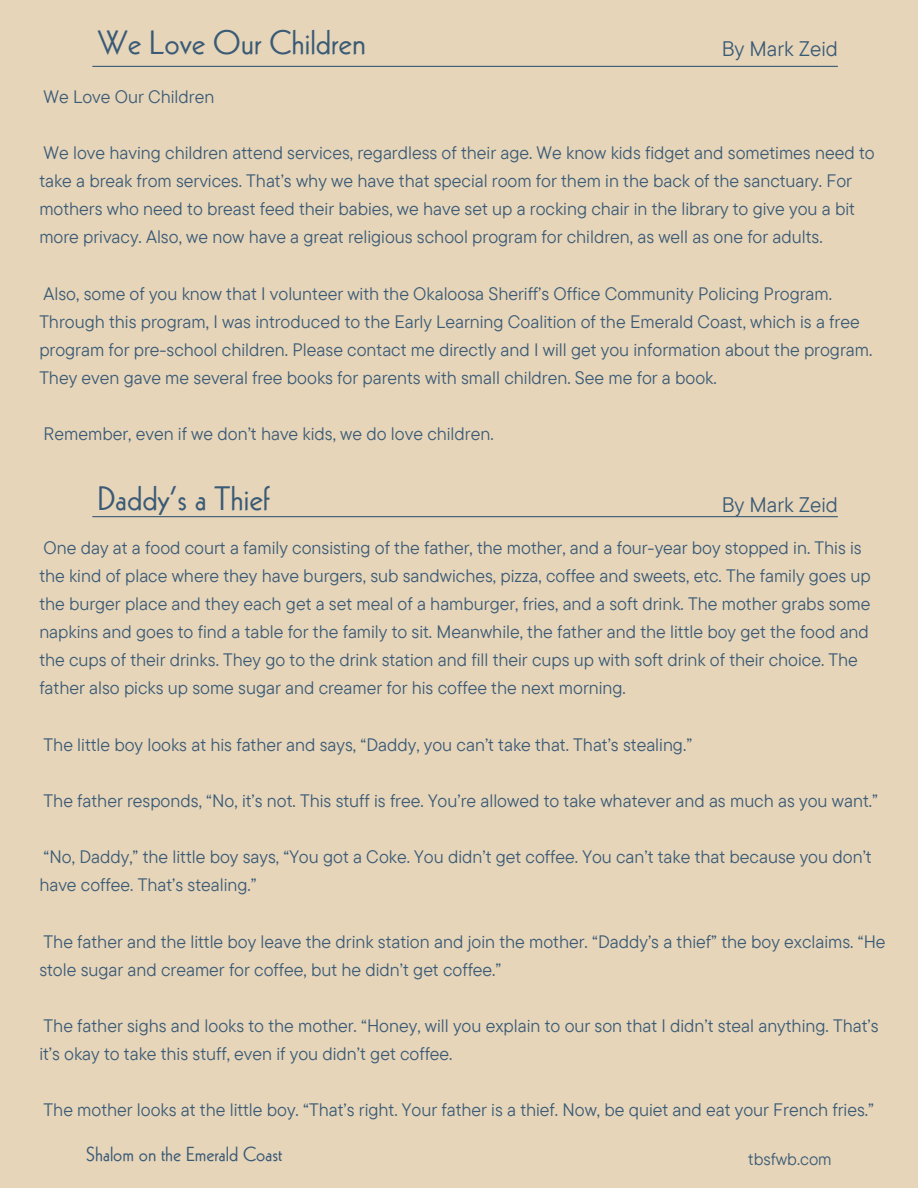
<style>
.page{position:relative;width:918px;height:1188px;background:#e6d5b9}
.page>*{position:absolute;margin:0;border:0;box-sizing:border-box;transform-origin:0 0}
.t1{font:33px "Kabel LT Pro";color:#3a5a76}
.t2{font:21px "TT Commons Pro";color:#3a5a76}
.t3{font:19.8px "Kabel LT Pro";color:#3a5a76}
.t4{font:18px/28.2px "TT Commons Pro";color:#3a5a76}
.t5{font:16.95px "TT Commons Pro";color:#3a5a76}
</style>
<div class="page">
<hr style="left:92px;top:66px;width:746px;height:1px;background:#3a5a76">
<hr style="left:92px;top:516px;width:746px;height:1px;background:#3a5a76">
<p class="t1" style="left:98px;top:30px;width:270px">We Love Our Children</p>
<h1 class="t4" style="left:44px;top:82px;width:172px">We Love Our Children</h1>
<h2 class="t2" style="left:722px;top:35px;width:118px">By Mark Zeid</h2>
<p class="t4" style="left:39px;top:138px;width:837px">We love having children attend services, regardless of their age. We know kids fidget and sometimes need to take a break from services. That’s why we have that special room for them in the back of the sanctuary. For mothers who need to breast feed their babies, we have set up a rocking chair in the library to give you a bit more privacy. Also, we now have a great religious school program for children, as well as one for adults.</p>
<p class="t4" style="left:39px;top:279px;width:834px">Also, some of you know that I volunteer with the Okaloosa Sheriff’s Office Community Policing Program.<br>Through this program, I was introduced to the Early Learning Coalition of the Emerald Coast, which is a free program for pre-school children. Please contact me directly and I will get you information about the program.<br>They even gave me several free books for parents with small children. See me for a book.</p>
<p class="t4" style="left:44px;top:419px;width:452px">Remember, even if we don’t have kids, we do love children.</p>
<h2 class="t1" style="left:98px;top:486px;width:173px">Daddy’s a Thief</h2>
<p class="t2" style="left:722px;top:491px;width:118px">By Mark Zeid</p>
<p class="t4" style="left:39px;top:533px;width:833px">One day at a food court a family consisting of the father, the mother, and a four-year boy stopped in. This is the kind of place where they have burgers, sub sandwiches, pizza, coffee and sweets, etc. The family goes up the burger place and they each get a set meal of a hamburger, fries, and a soft drink. The mother grabs some napkins and goes to find a table for the family to sit. Meanwhile, the father and the little boy get the food and the cups of their drinks. They go to the drink station and fill their cups up with soft drink of their choice. The father also picks up some sugar and creamer for his coffee the next morning.</p>
<p class="t4" style="left:44px;top:730px;width:650px">The little boy looks at his father and says, “Daddy, you can’t take that. That’s stealing.”</p>
<p class="t4" style="left:44px;top:786px;width:836px">The father responds, “No, it’s not. This stuff is free. You’re allowed to take whatever and as much as you want.”</p>
<p class="t4" style="left:39px;top:842px;width:834px">“No, Daddy,” the little boy says, “You got a Coke. You didn’t get coffee. You can’t take that because you don’t have coffee. That’s stealing.”</p>
<p class="t4" style="left:39px;top:927px;width:848px">The father and the little boy leave the drink station and join the mother. “Daddy’s a thief” the boy exclaims. “He stole sugar and creamer for coffee, but he didn’t get coffee.”</p>
<p class="t4" style="left:39px;top:1011px;width:841px">The father sighs and looks to the mother. “Honey, will you explain to our son that I didn’t steal anything. That’s it’s okay to take this stuff, even if you didn’t get coffee.</p>
<p class="t4" style="left:44px;top:1095px;width:832px">The mother looks at the little boy. “That’s right. Your father is a thief. Now, be quiet and eat your French fries.”</p>
<p class="t3" style="left:86px;top:1146px;width:198px">Shalom on the Emerald Coast</p>
<h1 class="t5" style="left:748px;top:1148px;width:85px">tbsfwb.com</h1>
</div>
